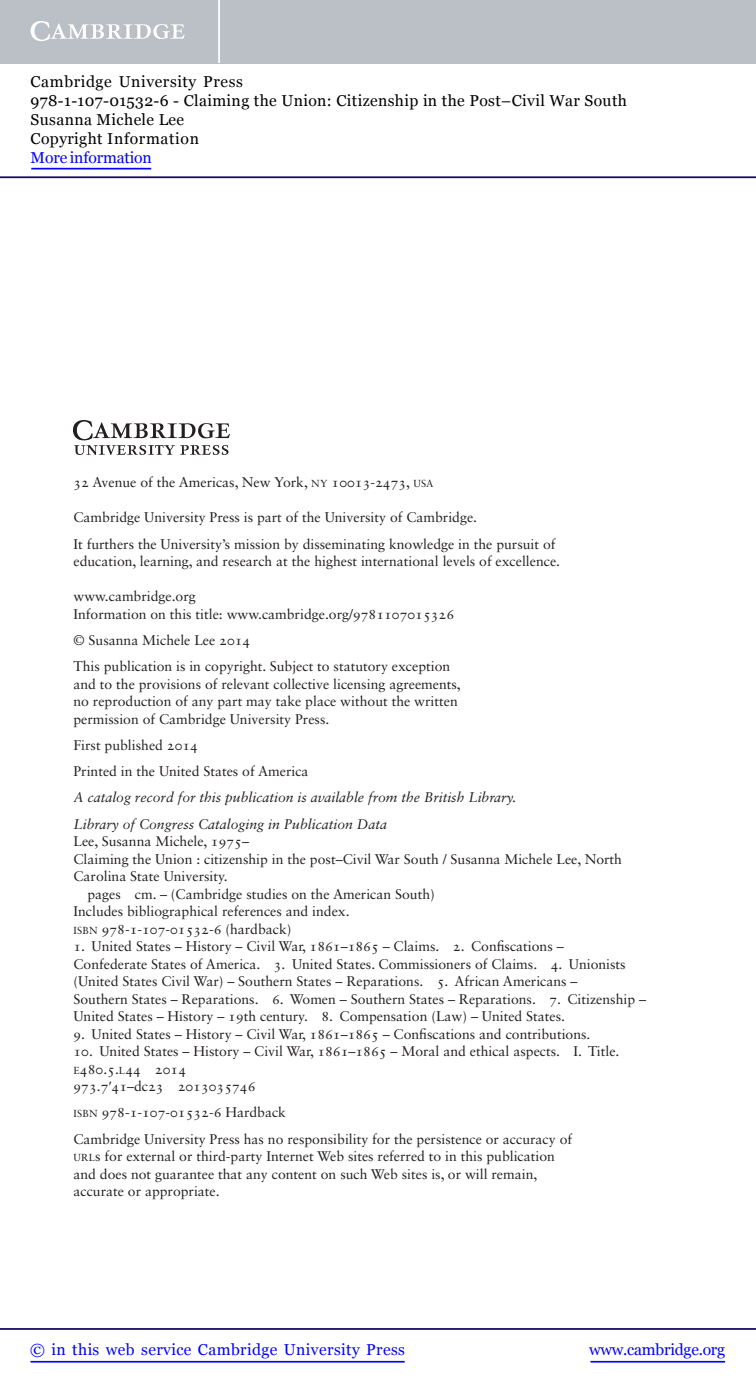
<style>
.page{position:relative;width:756px;height:1388px;background:#fff}
.page>*{position:absolute;margin:0;border:0;box-sizing:border-box;transform-origin:0 0}
.t1{font:15.75px/18.9px "Georgia";letter-spacing:.025em;color:#000}
.t2{font:15.75px "Georgia";letter-spacing:.025em;color:#00f}
.t3{font:15.75px "Georgia";letter-spacing:-.015em;color:#00f}
.t4{font:15.75px "Georgia";letter-spacing:-.01em;color:#00f}
.t5{font:14px/17.5px "Sabon LT Std";color:#231f20}
.t6{font:italic 14px/26.2px "Sabon LT Std";color:#231f20}
.s1{font-size:10.15px}
.s2{font-family:"Times New Roman"}
</style>
<div class="page">
<img style="left:74px;top:420px;width:156px;height:35px">
<hr style="left:591px;top:1361px;width:134px;height:1px;background:#00f">
<hr style="left:0;top:1328px;width:756px;height:2px;background:#150666">
<hr style="left:31px;top:1361px;width:374px;height:1px;background:#00f">
<div style="left:0;top:0;width:756px;height:63px;background:#bac0c6"></div>
<svg style="left:31px;top:21px;width:154px;height:20px"></svg>
<hr style="left:218px;top:0;width:2px;height:63px;background:#fff">
<hr style="left:0;top:176px;width:756px;height:2px;background:#150666">
<hr style="left:31px;top:168px;width:120px;height:1px;background:#00f">
<p class="t1" style="left:31px;top:73px;width:598px">Cambridge University Press<br>978-1-107-01532-6 - Claiming the Union: Citizenship in the Post–Civil War South Susanna Michele Lee<br>Copyright Information</p>
<p class="t4" style="left:31px;top:148px;width:123px">More information</p>
<p class="t5" style="left:74px;top:475px;width:362px">32 Avenue of the Americas, New York, <span class="s1">NY</span> 10013-2473, <span class="s1">USA</span></p>
<p class="t5" style="left:74px;top:505px;width:484px;line-height:26.2px">Cambridge University Press is part of the University of Cambridge.<br>It furthers the University’s mission by disseminating knowledge in the pursuit of</p>
<p class="t5" style="left:74px;top:554px;width:488px">education, learning, and research at the highest international levels of excellence.</p>
<p class="t5" style="left:74px;top:589px;width:382px">www.cambridge.org<br>Information on this title: www.cambridge.org/9781107015326</p>
<p class="t5" style="left:74px;top:628px;width:378px;line-height:26.2px">© Susanna Michele Lee 2014<br>This publication is in copyright. Subject to statutory exception</p>
<p class="t5" style="left:74px;top:676px;width:389px">and to the provisions of relevant collective licensing agreements, no reproduction of any part may take place without the written permission of Cambridge University Press.</p>
<p class="t5" style="left:74px;top:733px;width:237px;line-height:26.2px">First published 2014<br>Printed in the United States of America</p>
<p class="t6" style="left:74px;top:785px;width:444px">A catalog record for this publication is available from the British Library.<br>Library of Congress Cataloging in Publication Data</p>
<p class="t5" style="left:74px;top:834px;width:177px">Lee, Susanna Michele, 1975–</p>
<p class="t5" style="left:74px;top:851px;width:550px">Claiming the Union : citizenship in the post–Civil War South / Susanna Michele Lee, North</p>
<p class="t5" style="left:74px;top:869px;width:156px">Carolina State University.</p>
<p class="t5" style="left:88px;top:886px;width:349px">pages cm. – (Cambridge studies on the American South)</p>
<p class="t5" style="left:74px;top:904px;width:278px">Includes bibliographical references and index.</p>
<p class="t5" style="left:74px;top:921px;width:220px"><span class="s1">ISBN</span> 978-1-107-01532-6 (hardback)</p>
<p class="t5" style="left:74px;top:939px;width:574px">1. United States – History – Civil War, 1861–1865 – Claims. 2. Confiscations –<br>Confederate States of America. 3. United States. Commissioners of Claims. 4. Unionists (United States Civil War) – Southern States – Reparations. 5. African Americans –<br>Southern States – Reparations. 6. Women – Southern States – Reparations. 7. Citizenship – United States – History – 19th century. 8. Compensation (Law) – United States.</p>
<p class="t5" style="left:74px;top:1026px;width:518px">9. United States – History – Civil War, 1861–1865 – Confiscations and contributions.</p>
<p class="t5" style="left:73px;top:1044px;width:547px">10. United States – History – Civil War, 1861–1865 – Moral and ethical aspects. I. Title.<br><span class="s1">E</span>480.5.<span class="s1">L</span>44 2014<br>973.7<span class="s2">′</span>41–dc23 2013035746</p>
<p class="t5" style="left:74px;top:1100px;width:500px;line-height:26.2px"><span class="s1">ISBN</span> 978-1-107-01532-6 Hardback<br>Cambridge University Press has no responsibility for the persistence or accuracy of</p>
<p class="t5" style="left:73px;top:1149px;width:483px"><span class="s1">URL</span>s for external or third-party Internet Web sites referred to in this publication and does not guarantee that any content on such Web sites is, or will remain, accurate or appropriate.</p>
<p class="t2" style="left:30px;top:1339px;width:376px">© in this web service Cambridge University Press</p>
<p class="t3" style="left:589px;top:1339px;width:137px">www.cambridge.org</p>
</div>
